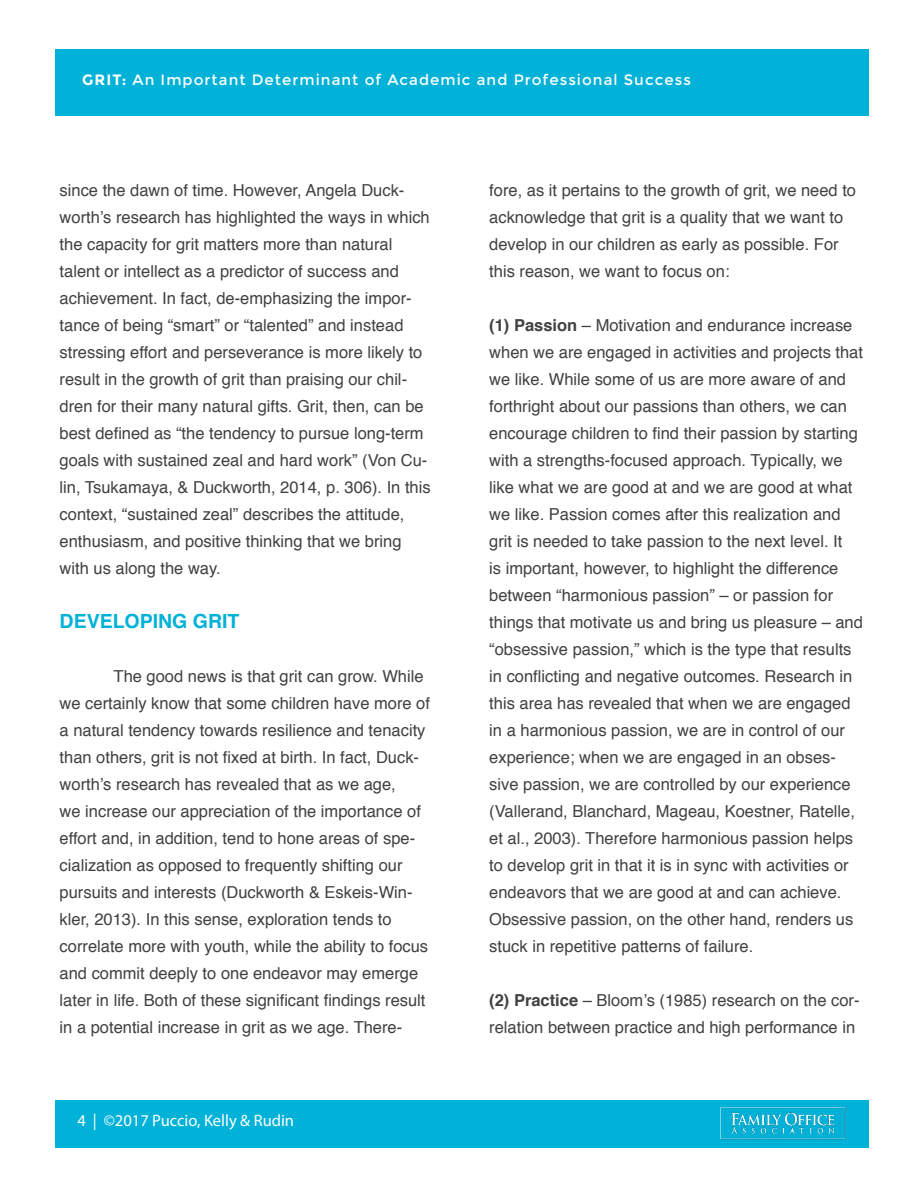
<style>
.page{position:relative;width:918px;height:1188px;background:#fff}
.page>*{position:absolute;margin:0;border:0;box-sizing:border-box;transform-origin:0 0}
.t1{font:700 19.5px "Helvetica";color:#00b1d8}
.t2{font:16.5px/27px "Helvetica";color:#414042}
.t3{font:16.5px "Myriad Pro";color:#fff}
.t4{font:15px "Montserrat";letter-spacing:.07em;color:#fff}
.s1{font-weight:700}
</style>
<div class="page">
<div style="left:55px;top:50px;width:813px;height:66px;background:#00b1d8"></div>
<div style="left:55px;top:1100px;width:813px;height:47px;background:#00b1d8"></div>
<img style="left:720px;top:1107px;width:126px;height:33px">
<p class="t4" style="left:82px;top:71px;width:610px"><span class="s1">GRIT:</span> An Important Determinant of Academic and Professional Success</p>
<p class="t2" style="left:60px;top:177px;width:373px">since the dawn of time. However, Angela Duck&shy;worth’s research has highlighted the ways in which the capacity for grit matters more than natural talent or intellect as a predictor of success and achievement. In fact, de-emphasizing the impor&shy;tance of being “smart” or “talented” and instead stressing effort and perseverance is more likely to result in the growth of grit than praising our chil&shy;dren for their many natural gifts. Grit, then, can be best defined as “the tendency to pursue long-term goals with sustained zeal and hard work” (Von Cu&shy;lin, Tsukamaya, &amp; Duckworth, 2014, p. 306). In this context, “sustained zeal” describes the attitude, enthusiasm, and positive thinking that we bring with us along the way.</p>
<p class="t1" style="left:60px;top:605px;width:181px">DEVELOPING GRIT</p>
<p class="t2" style="left:60px;top:663px;width:372px;text-indent:54px">The good news is that grit can grow. While we certainly know that some children have more of a natural tendency towards resilience and tenacity than others, grit is not fixed at birth. In fact, Duck&shy;worth’s research has revealed that as we age,<br>we increase our appreciation of the importance of effort and, in addition, tend to hone areas of spe&shy;cialization as opposed to frequently shifting our pursuits and interests (Duckworth &amp; Eskeis-Win&shy;kler, 2013). In this sense, exploration tends to correlate more with youth, while the ability to focus and commit deeply to one endeavor may emerge later in life. Both of these significant findings result in a potential increase in grit as we age. There-</p>
<p class="t3" style="left:77px;top:1110px;width:218px">4 | ©2017 Puccio, Kelly &amp; Rudin</p>
<p class="t2" style="left:489px;top:177px;width:368px">fore, as it pertains to the growth of grit, we need to acknowledge that grit is a quality that we want to develop in our children as early as possible. For this reason, we want to focus on:</p>
<p class="t2" style="left:489px;top:312px;width:375px"><span class="s1">(1) Passion</span> – Motivation and endurance increase when we are engaged in activities and projects that we like. While some of us are more aware of and forthright about our passions than others, we can encourage children to find their passion by starting with a strengths-focused approach. Typically, we like what we are good at and we are good at what we like. Passion comes after this realization and grit is needed to take passion to the next level. It<br>is important, however, to highlight the difference between “harmonious passion” – or passion for things that motivate us and bring us pleasure – and “obsessive passion,” which is the type that results in conflicting and negative outcomes. Research in this area has revealed that when we are engaged in a harmonious passion, we are in control of our experience; when we are engaged in an obses&shy;sive passion, we are controlled by our experience (Vallerand, Blanchard, Mageau, Koestner, Ratelle, et al., 2003). Therefore harmonious passion helps to develop grit in that it is in sync with activities or endeavors that we are good at and can achieve.<br>Obsessive passion, on the other hand, renders us stuck in repetitive patterns of failure.</p>
<p class="t2" style="left:489px;top:987px;width:372px"><span class="s1">(2) Practice</span> – Bloom’s (1985) research on the cor&shy;relation between practice and high performance in</p>
</div>
